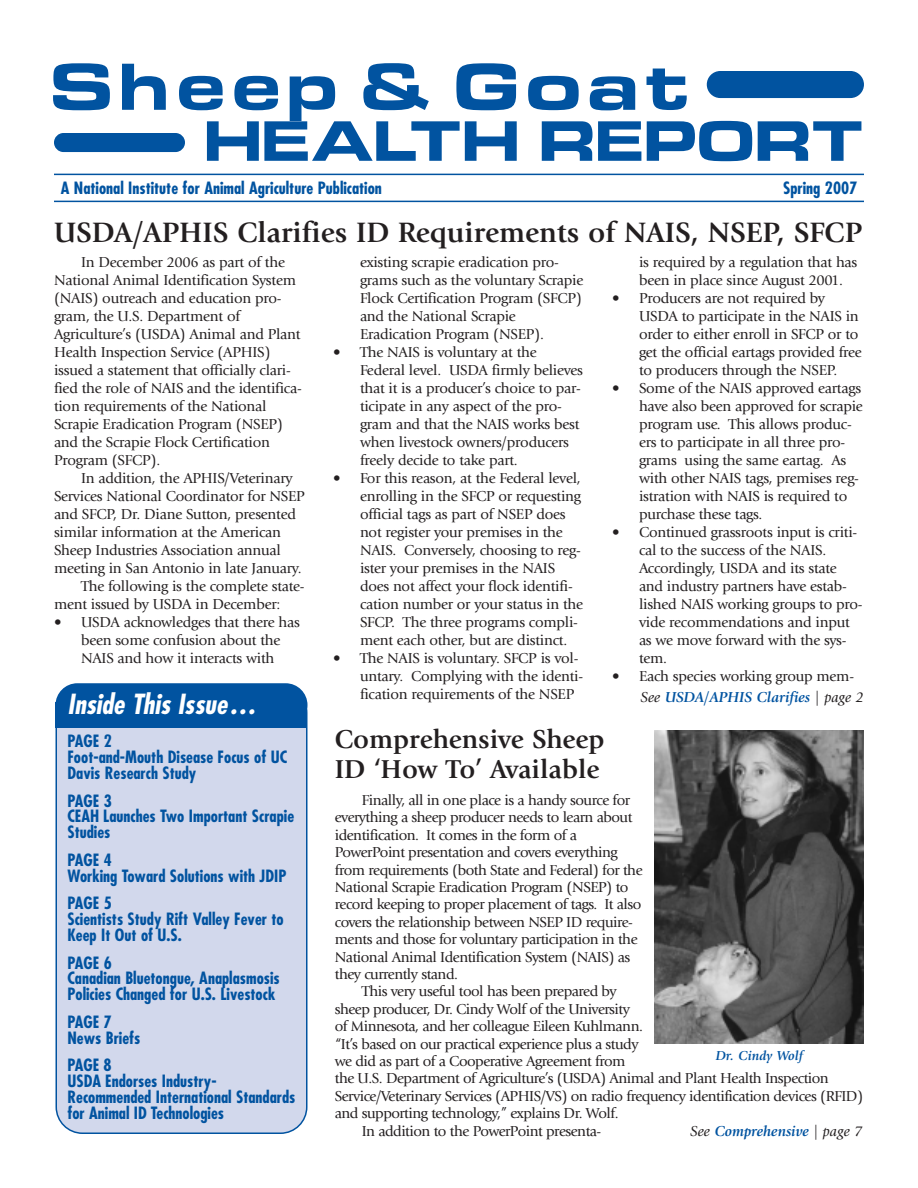
<style>
.page{position:relative;width:918px;height:1188px;background:#fff}
.page>*{position:absolute;margin:0;border:0;box-sizing:border-box;transform-origin:0 0}
.t1{font:700 60px "Euro";letter-spacing:.105em;color:#0153a0}
.t2{font:700 51.3px "Euro";color:#0153a0}
.t3{font:700 29.25px "Giovanni";color:#231f20}
.t4{font:700 27px/30px "Giovanni";color:#231f20}
.t5{font:italic 700 condensed 27px "Futura";color:#fff}
.t6{font:700 condensed 16.5px/15.8px "Futura";color:#0153a0}
.t7{font:15px/18px "Giovanni";letter-spacing:-.015em;color:#231f20}
.t8{font:15px "Giovanni";letter-spacing:-.035em;color:#231f20}
.t9{font:italic 700 15px "Giovanni";color:#0153a0}
.t10{font:italic 700 13.5px "Giovanni";color:#0153a0}
.s1{font-weight:400;color:#231f20}
</style>
<div class="page">
<div style="left:56px;top:686px;width:252px;height:448px;background:#d2d8ec"></div>
<div style="left:56px;top:683px;width:252px;height:44px;background:#0153a0;border-radius:22px"></div>
<div style="left:56px;top:702px;width:252px;height:25px;background:#0153a0"></div>
<div style="left:707px;top:71px;width:157px;height:27px;background:#0153a0"></div>
<div style="left:54px;top:133px;width:131px;height:19px;background:#0153a0"></div>
<hr style="left:54px;top:174px;width:810px;height:1px;background:#0153a0">
<hr style="left:54px;top:201px;width:810px;height:1px;background:#0153a0">
<img style="left:655px;top:730px;width:209px;height:314px">
<h1 class="t1" style="left:50px;top:66px;width:642px">Sheep &amp; Goat</h1>
<h2 class="t2" style="left:204px;top:124px;width:661px">HEALTH REPORT</h2>
<p class="t6" style="left:61px;top:182px;width:323px">A National Institute for Animal Agriculture Publication</p>
<p class="t6" style="left:783px;top:182px;width:76px">Spring 2007</p>
<h3 class="t3" style="left:54px;top:220px;width:810px">USDA/APHIS Clarifies ID Requirements of NAIS, NSEP, SFCP</h3>
<p class="t7" style="left:54px;top:255px;width:249px;text-indent:27px">In December 2006 as part of the National Animal Identification System (NAIS) outreach and education pro&shy;gram, the U.S. Department of Agriculture’s (USDA) Animal and Plant Health Inspection Service (APHIS) issued a statement that officially clari&shy;fied the role of NAIS and the identifica&shy;tion requirements of the National Scrapie Eradication Program (NSEP) and the Scrapie Flock Certification Program (SFCP).</p>
<p class="t7" style="left:81px;top:471px;width:213px">In addition, the APHIS/Veterinary</p>
<p class="t7" style="left:54px;top:489px;width:252px">Services National Coordinator for NSEP</p>
<p class="t7" style="left:54px;top:507px;width:244px">and SFCP, Dr. Diane Sutton, presented</p>
<p class="t7" style="left:54px;top:525px;width:229px">similar information at the American</p>
<p class="t7" style="left:54px;top:543px;width:229px">Sheep Industries Association annual</p>
<p class="t7" style="left:54px;top:561px;width:249px">meeting in San Antonio in late January.</p>
<p class="t7" style="left:81px;top:579px;width:225px">The following is the complete state-</p>
<p class="t7" style="left:54px;top:597px;width:228px">ment issued by USDA in December:</p>
<p class="t7" style="left:54px;top:615px;width:248px;text-align:center">• USDA acknowledges that there has been some confusion about the<br>NAIS and how it interacts with</p>
<h3 class="t5" style="left:68px;top:692px;width:190px">Inside This Issue…</h3>
<p class="t6" style="left:67px;top:735px;width:221px">PAGE 2<br>Foot-and-Mouth Disease Focus of UC<br>Davis Research Study</p>
<p class="t6" style="left:67px;top:794px;width:228px">PAGE 3<br>CEAH Launches Two Important Scrapie<br>Studies</p>
<p class="t6" style="left:67px;top:853px;width:220px">PAGE 4<br>Working Toward Solutions with JDIP</p>
<p class="t6" style="left:67px;top:897px;width:218px">PAGE 5<br>Scientists Study Rift Valley Fever to<br>Keep It Out of U.S.</p>
<p class="t6" style="left:67px;top:956px;width:214px">PAGE 6<br>Canadian Bluetongue, Anaplasmosis<br>Policies Changed for U.S. Livestock</p>
<p class="t6" style="left:67px;top:1015px;width:74px">PAGE 7<br>News Briefs</p>
<p class="t6" style="left:67px;top:1059px;width:229px">PAGE 8<br>USDA Endorses Industry-<br>Recommended International Standards for Animal ID Technologies</p>
<p class="t7" style="left:360px;top:255px;width:225px">existing scrapie eradication pro&shy;grams such as the voluntary Scrapie<br>Flock Certification Program (SFCP) and the National Scrapie<br>Eradication Program (NSEP).</p>
<p class="t7" style="left:360px;top:345px;width:225px;text-indent:-27px">• The NAIS is voluntary at the<br>Federal level. USDA firmly believes that it is a producer’s choice to par&shy;ticipate in any aspect of the pro&shy;gram and that the NAIS works best when livestock owners/producers freely decide to take part.</p>
<p class="t7" style="left:360px;top:471px;width:225px;text-indent:-27px">• For this reason, at the Federal level, enrolling in the SFCP or requesting official tags as part of NSEP does not register your premises in the NAIS. Conversely, choosing to reg&shy;ister your premises in the NAIS does not affect your flock identifi&shy;cation number or your status in the SFCP. The three programs compli&shy;ment each other, but are distinct.</p>
<p class="t7" style="left:360px;top:651px;width:225px;text-indent:-27px">• The NAIS is voluntary. SFCP is vol&shy;untary. Complying with the identi&shy;fication requirements of the NSEP</p>
<p class="t7" style="left:639px;top:255px;width:220px">is required by a regulation that has been in place since August 2001.</p>
<p class="t7" style="left:639px;top:291px;width:224px;text-indent:-27px">• Producers are not required by USDA to participate in the NAIS in order to either enroll in SFCP or to get the official eartags provided free to producers through the NSEP.</p>
<p class="t7" style="left:639px;top:381px;width:225px;text-indent:-27px">• Some of the NAIS approved eartags have also been approved for scrapie program use. This allows produc&shy;ers to participate in all three pro&shy;grams using the same eartag. As with other NAIS tags, premises reg&shy;istration with NAIS is required to purchase these tags.</p>
<p class="t7" style="left:639px;top:525px;width:225px;text-indent:-27px">• Continued grassroots input is criti&shy;cal to the success of the NAIS.<br>Accordingly, USDA and its state and industry partners have estab&shy;lished NAIS working groups to pro&shy;vide recommendations and input as we move forward with the sys&shy;tem.</p>
<p class="t7" style="left:612px;top:669px;width:244px">• Each species working group mem-</p>
<p class="t9" style="left:640px;top:691px;width:225px"><span class="s1">See</span> USDA/APHIS Clarifies <span class="s1">| page 2</span></p>
<h3 class="t4" style="left:335px;top:727px;width:271px">Comprehensive Sheep<br>ID ‘How To’ Available</h3>
<p class="t8" style="left:362px;top:794px;width:270px">Finally, all in one place is a handy source for</p>
<p class="t8" style="left:335px;top:812px;width:299px">everything a sheep producer needs to learn about</p>
<p class="t8" style="left:335px;top:829px;width:244px">identification. It comes in the form of a</p>
<p class="t8" style="left:335px;top:846px;width:284px">PowerPoint presentation and covers everything</p>
<p class="t8" style="left:335px;top:864px;width:309px">from requirements (both State and Federal) for the</p>
<p class="t8" style="left:335px;top:881px;width:295px">National Scrapie Eradication Program (NSEP) to</p>
<p class="t8" style="left:335px;top:899px;width:308px">record keeping to proper placement of tags. It also</p>
<p class="t8" style="left:335px;top:916px;width:300px">covers the relationship between NSEP ID require-</p>
<p class="t8" style="left:335px;top:933px;width:304px">ments and those for voluntary participation in the</p>
<p class="t8" style="left:335px;top:951px;width:297px">National Animal Identification System (NAIS) as</p>
<p class="t8" style="left:335px;top:968px;width:125px">they currently stand.</p>
<p class="t8" style="left:362px;top:986px;width:256px">This very useful tool has been prepared by</p>
<p class="t8" style="left:335px;top:1003px;width:297px">sheep producer, Dr. Cindy Wolf of the University</p>
<p class="t8" style="left:335px;top:1020px;width:310px">of Minnesota, and her colleague Eileen Kuhlmann.</p>
<p class="t8" style="left:335px;top:1038px;width:305px">“It’s based on our practical experience plus a study</p>
<p class="t8" style="left:335px;top:1055px;width:292px">we did as part of a Cooperative Agreement from</p>
<p class="t8" style="left:335px;top:1073px;width:496px">the U.S. Department of Agriculture’s (USDA) Animal and Plant Health Inspection</p>
<p class="t8" style="left:335px;top:1090px;width:530px">Service/Veterinary Services (APHIS/VS) on radio frequency identification devices (RFID)</p>
<p class="t8" style="left:335px;top:1107px;width:285px">and supporting technology,” explains Dr. Wolf.</p>
<p class="t8" style="left:362px;top:1125px;width:241px">In addition to the PowerPoint presenta-</p>
<p class="t9" style="left:690px;top:1126px;width:174px"><span class="s1">See</span> Comprehensive <span class="s1">| page 7</span></p>
<p class="t10" style="left:716px;top:1051px;width:89px">Dr. Cindy Wolf</p>
</div>
